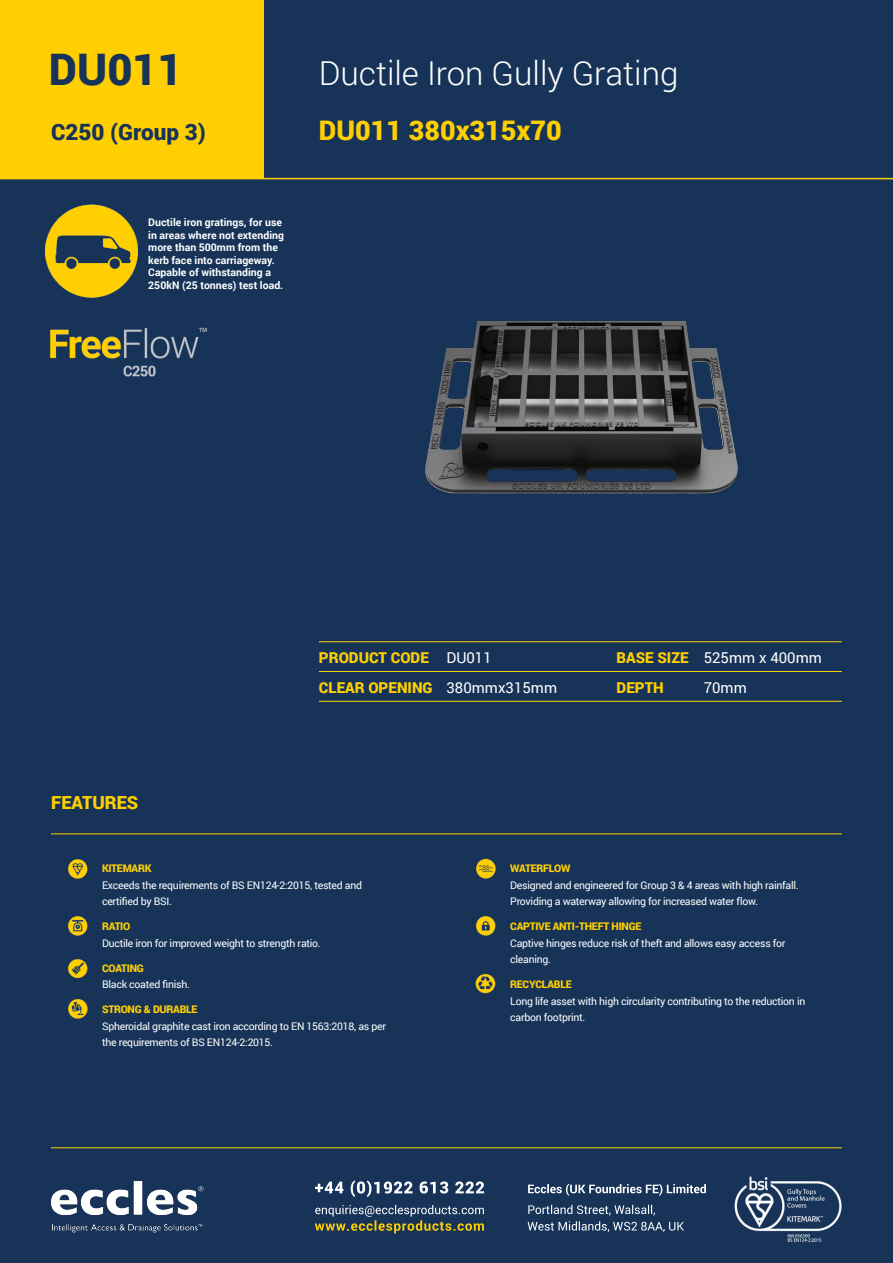
<style>
.page{position:relative;width:893px;height:1263px;background:#173458}
.page>*{position:absolute;margin:0;border:0;box-sizing:border-box;transform-origin:0 0}
.t1{font:900 43.5px "Roboto";color:#173458}
.t2{font:300 33px "Roboto";color:#fff}
.t3{font:900 27px "Roboto";color:#ffcf01}
.t4{font:900 22.5px "Roboto";color:#173458}
.t5{font:900 18px "Roboto";color:#ffcf01}
.t6{font:900 15px/29.7px "Roboto";color:#ffcf01}
.t7{font:15px/29.7px "Roboto";color:#fff}
.t8{font:10.5px/16.5px "Roboto";letter-spacing:-.025em;color:#fff}
.t9{font:700 10.5px/12.6px "Roboto";color:#fff}
.s1{font-weight:900;color:#ffcf01}
</style>
<div class="page">
<img style="left:50px;top:1181px;width:154px;height:52px">
<hr style="left:51px;top:1147px;width:791px;height:1px;background:#ffcf01">
<img style="left:734px;top:1176px;width:108px;height:66px">
<hr style="left:0;top:178px;width:893px;height:1px;background:#ffcf01">
<div style="left:0;top:0;width:264px;height:179px;background:#ffcf01"></div>
<svg style="left:315px;top:1205px;width:169px;height:28px"></svg>
<svg style="left:315px;top:1180px;width:169px;height:17px"></svg>
<svg style="left:528px;top:1221px;width:156px;height:11px"></svg>
<svg style="left:528px;top:1205px;width:127px;height:10px"></svg>
<svg style="left:528px;top:1184px;width:178px;height:12px"></svg>
<img style="left:425px;top:321px;width:313px;height:173px">
<hr style="left:51px;top:833px;width:791px;height:1px;background:#ffcf01">
<hr style="left:319px;top:701px;width:523px;height:1px;background:#ffcf01">
<hr style="left:319px;top:671px;width:523px;height:1px;background:#ffcf01">
<hr style="left:319px;top:641px;width:523px;height:1px;background:#ffcf01">
<img style="left:45px;top:204px;width:93px;height:94px">
<img style="left:50px;top:327px;width:157px;height:50px">
<img style="left:68px;top:859px;width:20px;height:20px">
<img style="left:475px;top:973px;width:21px;height:21px">
<img style="left:68px;top:916px;width:20px;height:20px">
<img style="left:68px;top:959px;width:20px;height:20px">
<img style="left:68px;top:999px;width:20px;height:20px">
<img style="left:476px;top:916px;width:20px;height:20px">
<img style="left:476px;top:858px;width:20px;height:21px">
<p class="t1" style="left:49px;top:39px;width:136px">DU011</p>
<p class="t4" style="left:51px;top:116px;width:156px">C250 (Group 3)</p>
<p class="t9" style="left:148px;top:215px;width:137px">Ductile iron gratings, for use in areas where not extending more than 500mm from the kerb face into carriageway.<br>Capable of withstanding a<br>250kN (25 tonnes) test load.</p>
<p class="t2" style="left:319px;top:50px;width:361px">Ductile Iron Gully Grating</p>
<p class="t3" style="left:319px;top:112px;width:244px">DU011 380x315x70</p>
<p class="t5" style="left:51px;top:790px;width:89px">FEATURES</p>
<p class="t6" style="left:319px;top:642px;width:115px">PRODUCT CODE<br>CLEAR OPENING</p>
<p class="t6" style="left:617px;top:642px;width:74px">BASE SIZE<br>DEPTH</p>
<p class="t7" style="left:446px;top:642px;width:112px">DU011<br>380mmx315mm</p>
<p class="t7" style="left:704px;top:642px;width:120px">525mm x 400mm</p>
<p class="t7" style="left:704px;top:672px;width:45px">70mm</p>
<p class="t8" style="left:102px;top:860px;width:262px"><span class="s1">KITEMARK<br></span>Exceeds the requirements of BS EN124-2:2015, tested and certified by BSI.</p>
<p class="t8" style="left:102px;top:918px;width:220px"><span class="s1">RATIO<br></span>Ductile iron for improved weight to strength ratio.</p>
<p class="t8" style="left:102px;top:959px;width:89px"><span class="s1">COATING<br></span>Black coated finish.</p>
<p class="t8" style="left:102px;top:1001px;width:285px"><span class="s1">STRONG &amp; DURABLE<br></span>Spheroidal graphite cast iron according to EN 1563:2018, as per the requirements of BS EN124-2:2015.</p>
<p class="t8" style="left:510px;top:860px;width:290px"><span class="s1">WATERFLOW<br></span>Designed and engineered for Group 3 &amp; 4 areas with high rainfall.<br>Providing a waterway allowing for increased water flow.</p>
<p class="t8" style="left:510px;top:918px;width:277px"><span class="s1">CAPTIVE ANTI-THEFT HINGE<br></span>Captive hinges reduce risk of theft and allows easy access for cleaning.</p>
<p class="t8" style="left:510px;top:976px;width:297px"><span class="s1">RECYCLABLE<br></span>Long life asset with high circularity contributing to the reduction in carbon footprint.</p>
</div>
